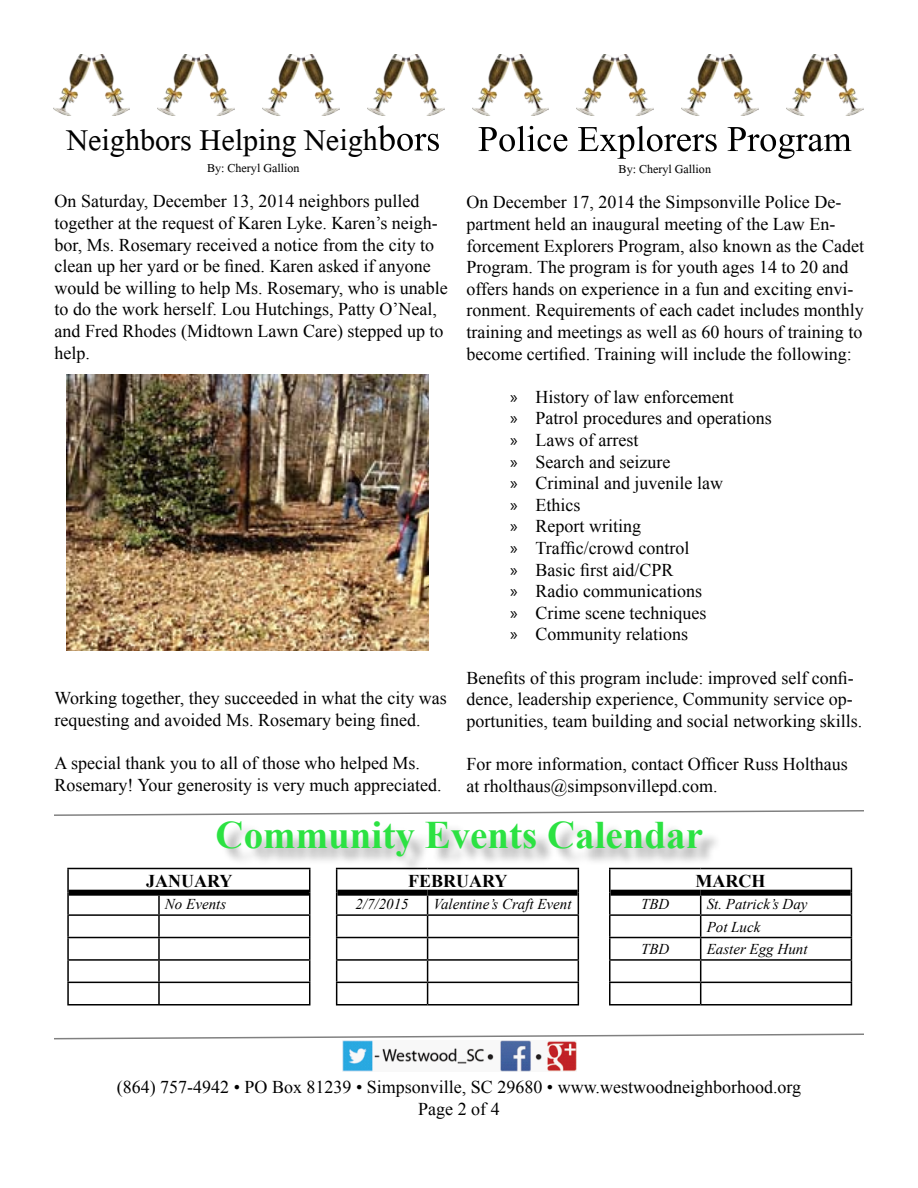
<style>
.page{position:relative;width:918px;height:1188px;background:#fff}
.page>*{position:absolute;margin:0;border:0;box-sizing:border-box;transform-origin:0 0}
.t1{font:54px "Microsoft Himalaya";color:#000}
.t2{font:45px "Microsoft Himalaya";color:#000}
.t3{font:700 39px "Times New Roman";color:#2ce242}
.t4{font:18px/21.6px "Times New Roman";color:#000}
.t5{font:18px "Microsoft Himalaya";color:#000}
.t6{font:700 18px "Times New Roman";color:#000}
.t7{font:italic 15px/22.4px "Times New Roman";color:#000}
.s1{font-size:54px}
.s2{font-family:"Myriad Pro"}
</style>
<div class="page">
<img style="left:343px;top:1040px;width:233px;height:31px">
<svg style="left:54px;top:1033px;width:810px;height:7px"></svg>
<img style="left:472px;top:54px;width:77px;height:62px">
<img style="left:367px;top:54px;width:77px;height:62px">
<img style="left:263px;top:54px;width:76px;height:62px">
<img style="left:53px;top:54px;width:77px;height:62px">
<img style="left:158px;top:54px;width:76px;height:62px">
<img style="left:577px;top:54px;width:77px;height:62px">
<img style="left:682px;top:54px;width:76px;height:62px">
<img style="left:787px;top:54px;width:76px;height:62px">
<img style="left:67px;top:374px;width:362px;height:277px">
<hr style="left:609px;top:893px;width:2px;height:21px;background:#000">
<hr style="left:609px;top:914px;width:92px;height:2px;background:#000">
<hr style="left:609px;top:916px;width:2px;height:21px;background:#000">
<hr style="left:701px;top:914px;width:151px;height:2px;background:#000">
<hr style="left:609px;top:937px;width:92px;height:1px;background:#000">
<hr style="left:609px;top:938px;width:2px;height:21px;background:#000">
<hr style="left:701px;top:937px;width:151px;height:1px;background:#000">
<hr style="left:609px;top:959px;width:92px;height:2px;background:#000">
<hr style="left:609px;top:961px;width:2px;height:21px;background:#000">
<hr style="left:701px;top:959px;width:151px;height:2px;background:#000">
<hr style="left:609px;top:982px;width:92px;height:1px;background:#000">
<hr style="left:609px;top:983px;width:2px;height:21px;background:#000">
<hr style="left:701px;top:982px;width:151px;height:1px;background:#000">
<svg style="left:700px;top:899px;width:1px;height:105px"></svg>
<svg style="left:851px;top:899px;width:1px;height:105px"></svg>
<hr style="left:609px;top:1004px;width:92px;height:2px;background:#000">
<hr style="left:701px;top:1004px;width:151px;height:2px;background:#000">
<hr style="left:336px;top:914px;width:92px;height:2px;background:#000">
<hr style="left:428px;top:914px;width:151px;height:2px;background:#000">
<hr style="left:336px;top:937px;width:92px;height:1px;background:#000">
<hr style="left:428px;top:937px;width:151px;height:1px;background:#000">
<hr style="left:336px;top:959px;width:92px;height:2px;background:#000">
<hr style="left:428px;top:959px;width:151px;height:2px;background:#000">
<hr style="left:336px;top:982px;width:92px;height:1px;background:#000">
<svg style="left:336px;top:899px;width:1px;height:105px"></svg>
<hr style="left:428px;top:982px;width:151px;height:1px;background:#000">
<svg style="left:427px;top:899px;width:1px;height:105px"></svg>
<svg style="left:578px;top:899px;width:1px;height:105px"></svg>
<hr style="left:336px;top:1004px;width:92px;height:2px;background:#000">
<hr style="left:428px;top:1004px;width:151px;height:2px;background:#000">
<div style="left:220px;top:823px;width:698px;height:76px;background:#000;opacity:.35"></div>
<hr style="left:67px;top:868px;width:92px;height:1px;background:#000">
<hr style="left:67px;top:869px;width:2px;height:24px;background:#000">
<hr style="left:159px;top:868px;width:151px;height:1px;background:#000">
<hr style="left:67px;top:893px;width:2px;height:21px;background:#000">
<svg style="left:158px;top:896px;width:2px;height:18px"></svg>
<hr style="left:67px;top:914px;width:92px;height:2px;background:#000">
<hr style="left:67px;top:916px;width:2px;height:21px;background:#000">
<hr style="left:159px;top:914px;width:151px;height:2px;background:#000">
<hr style="left:158px;top:916px;width:2px;height:21px;background:#000">
<hr style="left:67px;top:937px;width:92px;height:1px;background:#000">
<hr style="left:67px;top:938px;width:2px;height:21px;background:#000">
<hr style="left:159px;top:937px;width:151px;height:1px;background:#000">
<hr style="left:158px;top:938px;width:2px;height:21px;background:#000">
<hr style="left:67px;top:959px;width:92px;height:2px;background:#000">
<hr style="left:67px;top:961px;width:2px;height:21px;background:#000">
<hr style="left:159px;top:959px;width:151px;height:2px;background:#000">
<hr style="left:158px;top:961px;width:2px;height:21px;background:#000">
<hr style="left:67px;top:982px;width:92px;height:1px;background:#000">
<hr style="left:67px;top:983px;width:2px;height:21px;background:#000">
<hr style="left:159px;top:982px;width:151px;height:1px;background:#000">
<hr style="left:158px;top:983px;width:2px;height:21px;background:#000">
<svg style="left:309px;top:869px;width:1px;height:135px"></svg>
<hr style="left:67px;top:1004px;width:92px;height:2px;background:#000">
<hr style="left:159px;top:1004px;width:151px;height:2px;background:#000">
<div style="left:69px;top:890px;width:90px;height:6px;background:#000"></div>
<div style="left:159px;top:890px;width:150px;height:6px;background:#000"></div>
<svg style="left:54px;top:810px;width:810px;height:6px"></svg>
<h2 class="t2" style="left:66px;top:109px;width:375px">Neighbors Helping Neigh<span class="s1">bors</span></h2>
<p class="t5" style="left:207px;top:155px;width:94px">By: Cheryl Gallion</p>
<p class="t4" style="left:55px;top:190px;width:395px">On Saturday, December 13, 2014 neighbors pulled together at the request of Karen Lyke. Karen’s neigh&shy;bor, Ms. Rosemary received a notice from the city to clean up her yard or be fined. Karen asked if anyone would be willing to help Ms. Rosemary, who is unable to do the work herself. Lou Hutchings, Patty O’Neal, and Fred Rhodes (Midtown Lawn Care) stepped up to help.</p>
<p class="t4" style="left:55px;top:687px;width:394px">Working together, they succeeded in what the city was requesting and avoided Ms. Rosemary being fined.</p>
<p class="t4" style="left:55px;top:752px;width:388px">A special thank you to all of those who helped Ms.<br>Rosemary! Your generosity is very much appreciated.</p>
<h1 class="t1" style="left:478px;top:101px;width:375px">Police Explorers Program</h1>
<p class="t5" style="left:619px;top:156px;width:94px">By: Cheryl Gallion</p>
<p class="t4" style="left:466px;top:191px;width:399px">On December 17, 2014 the Simpsonville Police De&shy;partment held an inaugural meeting of the Law En&shy;forcement Explorers Program, also known as the Cadet Program. The program is for youth ages 14 to 20 and offers hands on experience in a fun and exciting envi&shy;ronment. Requirements of each cadet includes monthly training and meetings as well as 60 hours of training to become certified. Training will include the following:</p>
<p class="t4" style="left:510px;top:386px;width:263px"><span class="s2">»</span> History of law enforcement<br><span class="s2">»</span> Patrol procedures and operations <span class="s2">»</span> Laws of arrest<br><span class="s2">»</span> Search and seizure<br><span class="s2">»</span> Criminal and juvenile law<br><span class="s2">»</span> Ethics<br><span class="s2">»</span> Report writing<br><span class="s2">»</span> Traffic/crowd control<br><span class="s2">»</span> Basic first aid/CPR<br><span class="s2">»</span> Radio communications<br><span class="s2">»</span> Crime scene techniques<br><span class="s2">»</span> Community relations</p>
<p class="t4" style="left:466px;top:666px;width:397px">Benefits of this program include: improved self confi&shy;dence, leadership experience, Community service op&shy;portunities, team building and social networking skills.</p>
<p class="t4" style="left:466px;top:753px;width:383px">For more information, contact Officer Russ Holthaus at rholthaus@simpsonvillepd.com.</p>
<h3 class="t3" style="left:216px;top:808px;width:489px">Community Events Calendar</h3>
<p class="t6" style="left:146px;top:868px;width:88px">JANUARY</p>
<p class="t7" style="left:165px;top:893px;width:63px">No Events</p>
<p class="t6" style="left:696px;top:868px;width:71px">MARCH</p>
<p class="t6" style="left:408px;top:868px;width:101px">FEBRUARY</p>
<p class="t7" style="left:355px;top:893px;width:55px">2/7/2015</p>
<p class="t7" style="left:434px;top:893px;width:140px">Valentine’s Craft Event</p>
<p class="t7" style="left:641px;top:893px;width:30px">TBD</p>
<p class="t7" style="left:707px;top:893px;width:102px">St. Patrick’s Day<br>Pot Luck</p>
<p class="t7" style="left:641px;top:937px;width:30px">TBD</p>
<p class="t7" style="left:707px;top:937px;width:102px">Easter Egg Hunt</p>
<p class="t4" style="left:117px;top:1076px;width:686px;text-align:center">(864) 757-4942 • PO Box 81239 • Simpsonville, SC 29680 • www.westwoodneighborhood.org<br>Page 2 of 4</p>
</div>
